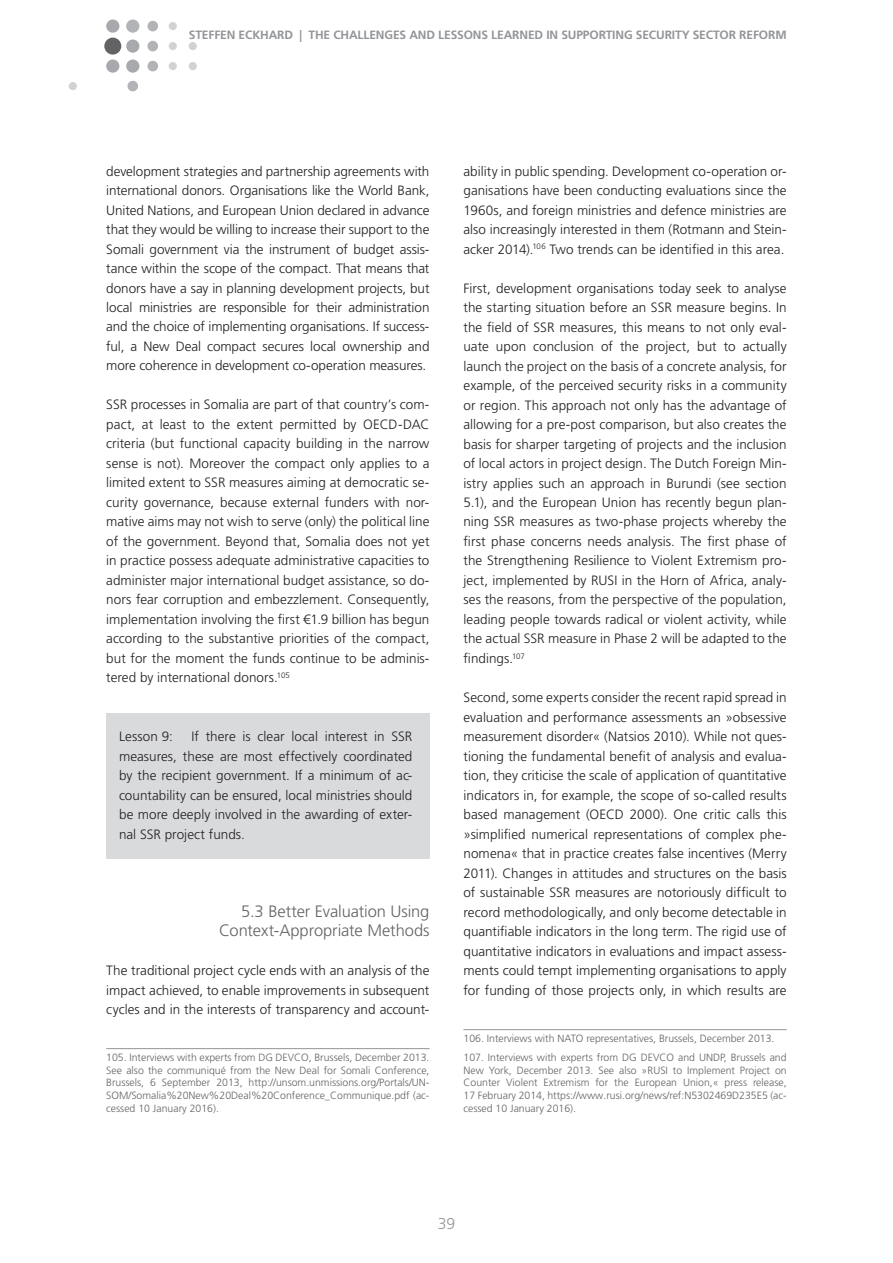
<style>
.page{position:relative;width:893px;height:1263px;background:#fff}
.page>*{position:absolute;margin:0;border:0;box-sizing:border-box;transform-origin:0 0}
.t1{font:300 16.5px/19.5px "Frutiger LT Pro";letter-spacing:-.005em;color:#636366;text-align:right}
.t2{font:300 15.75px "Frutiger LT Pro";color:#939598}
.t3{font:300 13.5px/19.5px "Frutiger LT Pro";color:#231f20;text-align:justify}
.t4{font:700 12px "Frutiger LT Pro";letter-spacing:-.01em;color:#939598}
.t5{font:300 10.5px/12.6px "Frutiger LT Pro";color:#636366;text-align:justify}
</style>
<div class="page">
<div style="left:104px;top:38px;width:17px;height:17px;background:#636366;border-radius:50%"></div>
<div style="left:69px;top:82px;width:8px;height:8px;background:#d1d2d4;border-radius:50%"></div>
<div style="left:127px;top:81px;width:11px;height:10px;background:#b2b3b7;border-radius:50%"></div>
<div style="left:169px;top:22px;width:8px;height:8px;background:#d1d2d4;border-radius:50%"></div>
<div style="left:147px;top:21px;width:11px;height:10px;background:#b2b3b7;border-radius:50%"></div>
<div style="left:189px;top:42px;width:8px;height:8px;background:#d1d2d4;border-radius:50%"></div>
<div style="left:169px;top:42px;width:8px;height:8px;background:#d1d2d4;border-radius:50%"></div>
<div style="left:147px;top:41px;width:11px;height:10px;background:#b2b3b7;border-radius:50%"></div>
<div style="left:189px;top:62px;width:8px;height:8px;background:#d1d2d4;border-radius:50%"></div>
<div style="left:169px;top:62px;width:8px;height:8px;background:#d1d2d4;border-radius:50%"></div>
<div style="left:147px;top:61px;width:11px;height:10px;background:#b2b3b7;border-radius:50%"></div>
<div style="left:126px;top:20px;width:13px;height:13px;background:#b2b3b7;border-radius:50%"></div>
<div style="left:106px;top:20px;width:13px;height:13px;background:#a8a9ad;border-radius:50%"></div>
<div style="left:126px;top:39px;width:13px;height:14px;background:#a8a9ad;border-radius:50%"></div>
<div style="left:126px;top:59px;width:13px;height:14px;background:#a8a9ad;border-radius:50%"></div>
<div style="left:106px;top:59px;width:13px;height:14px;background:#a8a9ad;border-radius:50%"></div>
<div style="left:106px;top:713px;width:323px;height:145px;background:#d9dadc"></div>
<hr style="left:106px;top:1048px;width:323px;height:1px;background:#939598">
<hr style="left:463px;top:1029px;width:324px;height:1px;background:#939598">
<p class="t4" style="left:189px;top:28px;width:599px">STEFFEN ECKHARD | THE CHALLENGES AND LESSONS LEARNED IN SUPPORTING SECURITY SECTOR REFORM</p>
<p class="t3" style="left:106px;top:161px;width:325px">development strategies and partnership agreements with international donors. Organisations like the World Bank, United Nations, and European Union declared in advance that they would be willing to increase their support to the Somali government via the instrument of budget assis&shy;tance within the scope of the compact. That means that donors have a say in planning development projects, but local ministries are responsible for their administration and the choice of implementing organisations. If success&shy;ful, a New Deal compact secures local ownership and more coherence in development co-operation measures.</p>
<p class="t3" style="left:106px;top:395px;width:325px">SSR processes in Somalia are part of that country’s com&shy;pact, at least to the extent permitted by OECD-DAC criteria (but functional capacity building in the narrow sense is not). Moreover the compact only applies to a limited extent to SSR measures aiming at democratic se&shy;curity governance, because external funders with nor&shy;mative aims may not wish to serve (only) the political line of the government. Beyond that, Somalia does not yet in practice possess adequate administrative capacities to administer major international budget assistance, so do&shy;nors fear corruption and embezzlement. Consequently, implementation involving the first €1.9 billion has begun according to the substantive priorities of the compact, but for the moment the funds continue to be adminis&shy;tered by international donors.<sup>105</sup></p>
<p class="t3" style="left:119px;top:727px;width:295px;text-indent:72px">If there is clear local interest in SSR measures, these are most effectively coordinated by the recipient government. If a minimum of ac&shy;countability can be ensured, local ministries should be more deeply involved in the awarding of exter&shy;nal SSR project funds.</p>
<p class="t3" style="left:119px;top:727px;width:55px">Lesson 9:</p>
<p class="t1" style="left:219px;top:901px;width:212px">5.3 Better Evaluation Using<br>Context-Appropriate Methods</p>
<p class="t3" style="left:106px;top:961px;width:325px">The traditional project cycle ends with an analysis of the impact achieved, to enable improvements in subsequent cycles and in the interests of transparency and account-</p>
<p class="t5" style="left:106px;top:1051px;width:325px">105. Interviews with experts from DG DEVCO, Brussels, December 2013.<br>See also the communiqué from the New Deal for Somali Conference, Brussels, 6 September 2013, http://unsom.unmissions.org/Portals/UN-SOM/Somalia%20New%20Deal%20Conference_Communique.pdf (ac&shy;cessed 10 January 2016).</p>
<p class="t3" style="left:463px;top:161px;width:325px">ability in public spending. Development co-operation or&shy;ganisations have been conducting evaluations since the 1960s, and foreign ministries and defence ministries are also increasingly interested in them (Rotmann and Stein&shy;acker 2014).<sup>106</sup> Two trends can be identified in this area.</p>
<p class="t3" style="left:463px;top:278px;width:325px">First, development organisations today seek to analyse the starting situation before an SSR measure begins. In the field of SSR measures, this means to not only eval&shy;uate upon conclusion of the project, but to actually launch the project on the basis of a concrete analysis, for example, of the perceived security risks in a community or region. This approach not only has the advantage of allowing for a pre-post comparison, but also creates the basis for sharper targeting of projects and the inclusion of local actors in project design. The Dutch Foreign Min&shy;istry applies such an approach in Burundi (see section 5.1), and the European Union has recently begun plan&shy;ning SSR measures as two-phase projects whereby the first phase concerns needs analysis. The first phase of the Strengthening Resilience to Violent Extremism pro&shy;ject, implemented by RUSI in the Horn of Africa, analy&shy;ses the reasons, from the perspective of the population, leading people towards radical or violent activity, while the actual SSR measure in Phase 2 will be adapted to the findings.<sup>107</sup></p>
<p class="t3" style="left:463px;top:688px;width:325px">Second, some experts consider the recent rapid spread in evaluation and performance assessments an »obsessive measurement disorder« (Natsios 2010). While not ques&shy;tioning the fundamental benefit of analysis and evalua&shy;tion, they criticise the scale of application of quantitative indicators in, for example, the scope of so-called results based management (OECD 2000). One critic calls this »simplified numerical representations of complex phe&shy;nomena« that in practice creates false incentives (Merry 2011). Changes in attitudes and structures on the basis of sustainable SSR measures are notoriously difficult to record methodologically, and only become detectable in quantifiable indicators in the long term. The rigid use of quantitative indicators in evaluations and impact assess&shy;ments could tempt implementing organisations to apply for funding of those projects only, in which results are</p>
<p class="t5" style="left:463px;top:1029px;width:325px;line-height:18.9px">106. Interviews with NATO representatives, Brussels, December 2013.<br>107. Interviews with experts from DG DEVCO and UNDP, Brussels and</p>
<p class="t5" style="left:463px;top:1064px;width:325px">New York, December 2013. See also »RUSI to Implement Project on Counter Violent Extremism for the European Union,« press release, 17 February 2014, https://www.rusi.org/news/ref:N5302469D235E5 (ac&shy;cessed 10 January 2016).</p>
<p class="t2" style="left:438px;top:1214px;width:19px">39</p>
</div>
